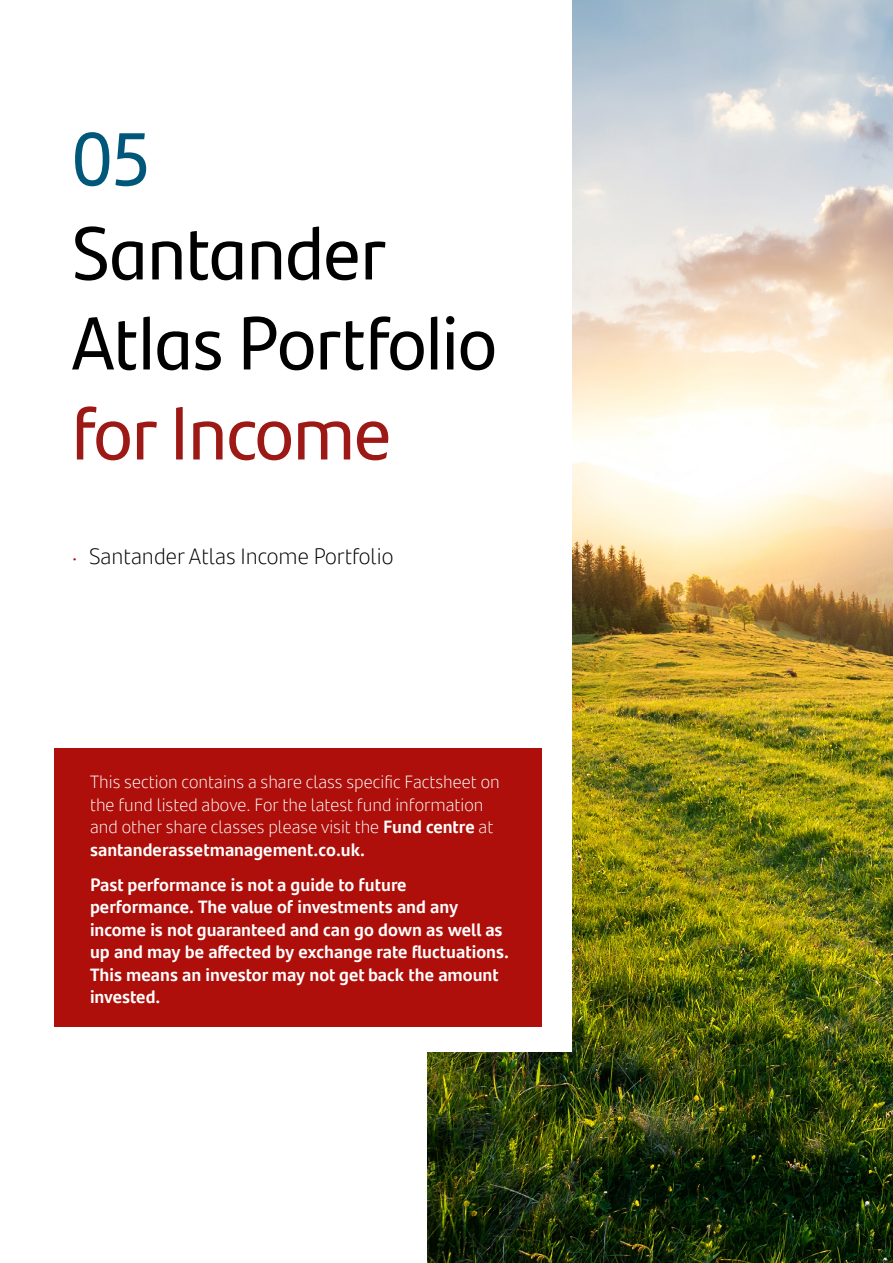
<style>
.page{position:relative;width:893px;height:1263px;background:#fff}
.page>*{position:absolute;margin:0;border:0;box-sizing:border-box;transform-origin:0 0}
.t1{font:75px/90px "Santander Headline";color:#000}
.t2{font:75px "Santander Headline";color:#9c1915}
.t3{font:75px "Santander Headline";color:#00577a}
.t4{font:300 22.5px "Santander Text";color:#000}
.t5{font:700 18px/22.5px "Santander Text";color:#fff}
.t6{font:300 18px/22.5px "Santander Text";color:#fff}
.s1{font-size:14.25px;color:#ae0f0a}
.s2{font-weight:700}
</style>
<div class="page">
<img style="left:427px;top:0;width:466px;height:1263px">
<div style="left:0;top:0;width:571px;height:1052px;background:#fff"></div>
<div style="left:54px;top:748px;width:487px;height:279px;background:#ae0f0a"></div>
<h1 class="t3" style="left:72px;top:102px;width:78px">05</h1>
<h1 class="t1" style="left:72px;top:204px;width:426px">Santander<br>Atlas Portfolio</h1>
<h1 class="t2" style="left:72px;top:377px;width:321px">for Income</h1>
<p class="t4" style="left:72px;top:540px;width:323px"><span class="s1">•</span> Santander Atlas Income Portfolio</p>
<p class="t6" style="left:90px;top:770px;width:411px">This section contains a share class specific Factsheet on the fund listed above. For the latest fund information and other share classes please visit the <span class="s2">Fund centre</span> at <span class="s2">santanderassetmanagement.co.uk.</span></p>
<p class="t5" style="left:90px;top:872px;width:420px">Past performance is not a guide to future performance. The value of investments and any income is not guaranteed and can go down as well as up and may be affected by exchange rate fluctuations.<br>This means an investor may not get back the amount invested.</p>
</div>
